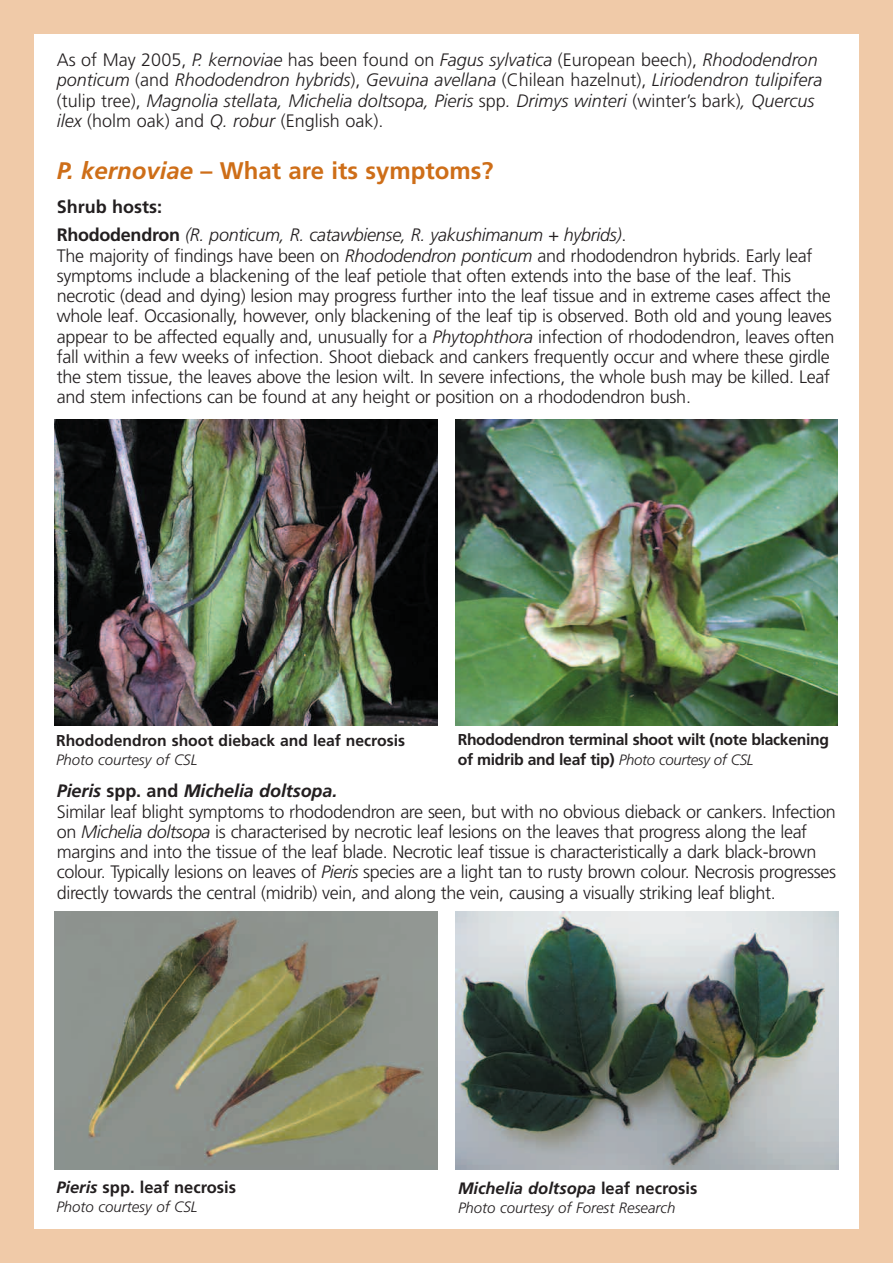
<style>
.page{position:relative;width:893px;height:1263px;background:#f0caa8}
.page>*{position:absolute;margin:0;border:0;box-sizing:border-box;transform-origin:0 0}
.t1{font:700 24px "Frutiger";color:#ce6e18}
.t2{font:300 18px/20.2px "Frutiger";letter-spacing:-.015em;color:#231f20}
.t3{font:italic 300 18px/20.2px "Frutiger";color:#231f20}
.t4{font:italic 700 16.5px "Frutiger";color:#231f20}
.t5{font:700 16.5px "Frutiger";color:#231f20}
.t6{font:700 15.75px/19.5px "Frutiger";letter-spacing:-.02em;color:#231f20}
.t7{font:700 15.75px "Frutiger";color:#231f20}
.t8{font:italic 300 15px "Frutiger";color:#231f20}
.s1{font-style:normal}
.s2{font-style:italic}
.s3{font-weight:700;font-style:normal}
.s4{font-weight:300;font-style:italic;font-size:15px}
.s5{font-weight:700;font-style:italic}
.s6{font-weight:700}
</style>
<div class="page">
<div style="left:34px;top:34px;width:825px;height:1195px;background:#fff"></div>
<img style="left:55px;top:419px;width:382px;height:307px">
<img style="left:455px;top:419px;width:383px;height:307px">
<img style="left:55px;top:911px;width:383px;height:258px">
<img style="left:455px;top:911px;width:383px;height:258px">
<p class="t3" style="left:57px;top:51px;width:767px"><span class="s1">As of May 2005,</span> P. kernoviae <span class="s1">has been found on</span> Fagus sylvatica <span class="s1">(European beech),</span> Rhododendron ponticum <span class="s1">(and</span> Rhododendron hybrids<span class="s1">),</span> Gevuina avellana <span class="s1">(Chilean hazelnut),</span> Liriodendron tulipifera <span class="s1">(tulip tree),</span> Magnolia stellata, Michelia doltsopa, Pieris <span class="s1">spp</span>. Drimys winteri <span class="s1">(winter’s bark)</span>, Quercus ilex <span class="s1">(holm oak) and</span> Q. robur <span class="s1">(English oak).</span></p>
<h1 class="t1" style="left:57px;top:161px;width:438px"><span class="s2">P. kernoviae</span> – What are its symptoms?</h1>
<p class="t3" style="left:57px;top:193px;width:571px;line-height:28.8px"><span class="s3">Shrub hosts:<br>Rhododendron</span> (R. ponticum, R. catawbiense, R. yakushimanum + hybrids)<span class="s1">.</span></p>
<p class="t2" style="left:57px;top:247px;width:779px">The majority of findings have been on <span class="s2">Rhododendron ponticum</span> and rhododendron hybrids. Early leaf symptoms include a blackening of the leaf petiole that often extends into the base of the leaf. This necrotic (dead and dying) lesion may progress further into the leaf tissue and in extreme cases affect the whole leaf. Occasionally, however, only blackening of the leaf tip is observed. Both old and young leaves appear to be affected equally and, unusually for a <span class="s2">Phytophthora</span> infection of rhododendron, leaves often fall within a few weeks of infection. Shoot dieback and cankers frequently occur and where these girdle the stem tissue, the leaves above the lesion wilt. In severe infections, the whole bush may be killed. Leaf and stem infections can be found at any height or position on a rhododendron bush.</p>
<p class="t7" style="left:56px;top:734px;width:351px">Rhododendron shoot dieback and leaf necrosis</p>
<p class="t8" style="left:56px;top:754px;width:143px">Photo courtesy of CSL</p>
<p class="t6" style="left:458px;top:731px;width:373px">Rhododendron terminal shoot wilt (note blackening of midrib and leaf tip) <span class="s4">Photo courtesy of CSL</span></p>
<p class="t2" style="left:57px;top:782px;width:781px"><span class="s5">Pieris</span> <span class="s6">spp. and</span> <span class="s5">Michelia doltsopa.<br></span>Similar leaf blight symptoms to rhododendron are seen, but with no obvious dieback or cankers. Infection on <span class="s2">Michelia doltsopa</span> is characterised by necrotic leaf lesions on the leaves that progress along the leaf margins and into the tissue of the leaf blade. Necrotic leaf tissue is characteristically a dark black-brown colour. Typically lesions on leaves of <span class="s2">Pieris</span> species are a light tan to rusty brown colour. Necrosis progresses directly towards the central (midrib) vein, and along the vein, causing a visually striking leaf blight.</p>
<p class="t5" style="left:56px;top:1180px;width:181px"><span class="s2">Pieris</span> spp. leaf necrosis</p>
<p class="t8" style="left:56px;top:1201px;width:143px">Photo courtesy of CSL</p>
<p class="t4" style="left:458px;top:1181px;width:241px">Michelia doltsopa <span class="s1">leaf necrosis</span></p>
<p class="t8" style="left:458px;top:1202px;width:219px">Photo courtesy of Forest Research</p>
</div>
